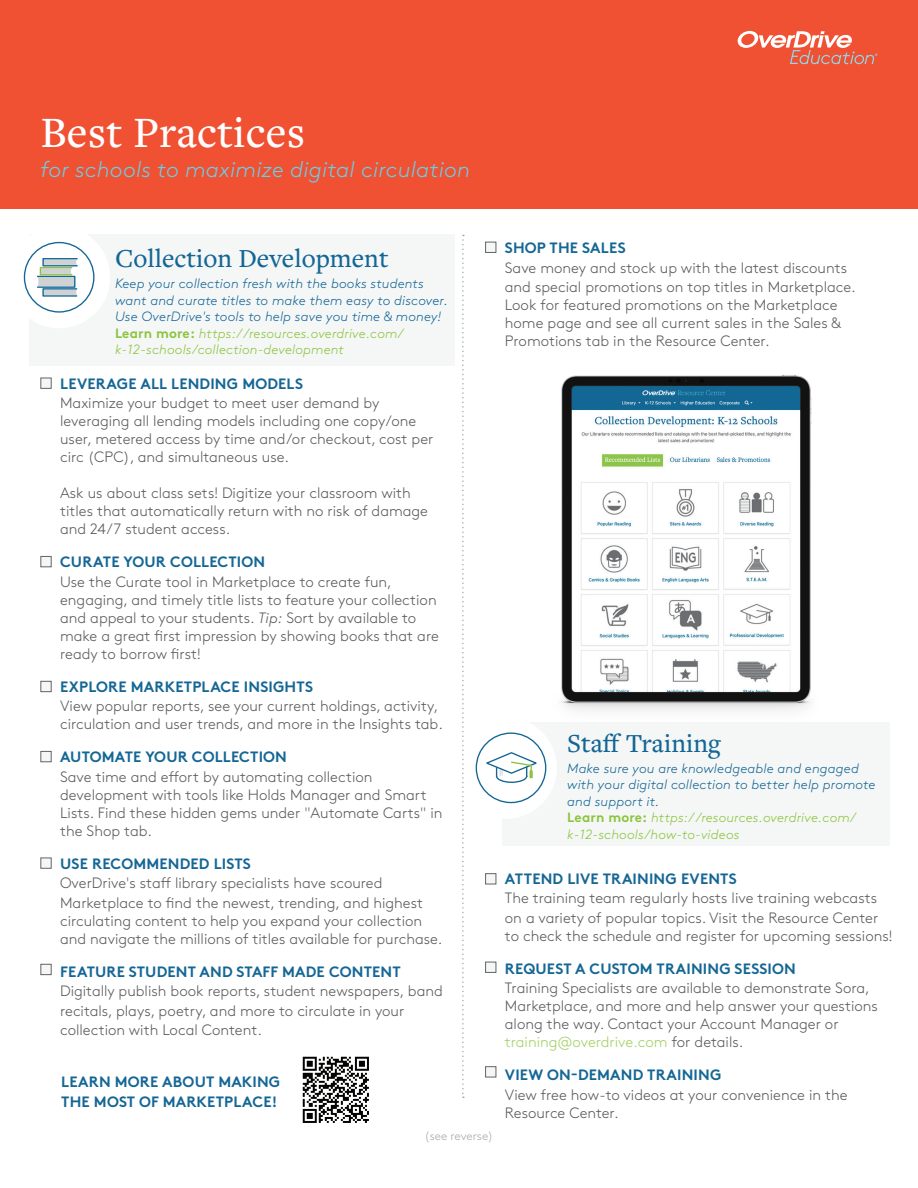
<style>
.page{position:relative;width:918px;height:1188px;background:#fff}
.page>*{position:absolute;margin:0;border:0;box-sizing:border-box;transform-origin:0 0}
.t1{font:500 45px "Freight Text Pro";letter-spacing:.005em;color:#fff}
.t2{font:500 27px "Freight Text Pro";color:#146695}
.t3{font:italic 300 22.5px "Brown Std";letter-spacing:.01em;color:#6ecbe2}
.t4{font:300 15px/18px "Brown Std";color:#57585a}
.t5{font:700 15px/19.5px "Brown Std";letter-spacing:.01em;color:#146695}
.t6{font:italic 300 13.5px/16.5px "Brown Std";letter-spacing:.01em;color:#146695}
.t7{font:300 12px "Brown Std";letter-spacing:-.005em;color:#a8a9ad}
.s1{font-weight:700;font-style:normal;color:#8cc43e}
.s2{color:#8cc43e}
.s3{font-style:italic}
.s4{color:#a2ce61}
</style>
<div class="page">
<div style="left:29px;top:235px;width:426px;height:131px;background:#f5f7f7"></div>
<div style="left:502px;top:722px;width:388px;height:124px;background:#f5f7f7"></div>
<div style="left:8px;top:226px;width:102px;height:102px;background:#fff;border-radius:50%"></div>
<div style="left:455px;top:717px;width:102px;height:102px;background:#fff;border-radius:50%"></div>
<div style="left:0;top:0;width:918px;height:208px;background:#f05132"></div>
<svg style="left:462px;top:235px;width:2px;height:863px"></svg>
<div style="left:41px;top:378px;width:10px;height:11px;background:#f5f7f7;border:1px solid #636366"></div>
<div style="left:41px;top:556px;width:10px;height:11px;background:#f5f7f7;border:1px solid #636366"></div>
<div style="left:41px;top:681px;width:10px;height:11px;background:#f5f7f7;border:1px solid #636366"></div>
<div style="left:41px;top:751px;width:10px;height:11px;background:#f5f7f7;border:1px solid #636366"></div>
<div style="left:41px;top:858px;width:10px;height:10px;background:#f5f7f7"></div>
<div style="left:41px;top:964px;width:10px;height:11px;background:#f5f7f7;border:1px solid #636366"></div>
<div style="left:485px;top:873px;width:11px;height:11px;background:#f5f7f7;border:1px solid #636366"></div>
<div style="left:485px;top:242px;width:11px;height:11px;background:#f5f7f7;border:1px solid #636366"></div>
<div style="left:485px;top:962px;width:11px;height:11px;background:#f5f7f7;border:1px solid #636366"></div>
<div style="left:485px;top:1066px;width:11px;height:11px;background:#f5f7f7;border:1px solid #636366"></div>
<img style="left:561px;top:375px;width:251px;height:336px">
<div style="left:24px;top:242px;width:71px;height:71px;border:1px solid #146696;border-radius:50%"></div>
<div style="left:42px;top:258px;width:36px;height:8px;border:1px solid #146696"></div>
<div style="left:37px;top:276px;width:38px;height:12px;border:1px solid #146696"></div>
<svg style="left:38px;top:259px;width:39px;height:37px"></svg>
<hr style="left:40px;top:269px;width:31px;height:1px;background:#d0d1d3">
<hr style="left:40px;top:270px;width:31px;height:1px;background:#d0d1d3">
<hr style="left:40px;top:271px;width:31px;height:1px;background:#d0d1d3">
<hr style="left:40px;top:272px;width:31px;height:1px;background:#d0d1d3">
<div style="left:40px;top:267px;width:32px;height:8px;border:1px solid #8bc33f"></div>
<div style="left:476px;top:732px;width:70px;height:71px;border:1px solid #146696;border-radius:50%"></div>
<svg style="left:486px;top:752px;width:51px;height:31px"></svg>
<img style="left:302px;top:1056px;width:67px;height:67px">
<svg style="left:737px;top:31px;width:141px;height:33px"></svg>
<h1 class="t1" style="left:40px;top:103px;width:266px">Best Practices</h1>
<h3 class="t3" style="left:40px;top:157px;width:431px">for schools to maximize digital circulation</h3>
<h2 class="t2" style="left:115px;top:241px;width:275px">Collection Development</h2>
<p class="t6" style="left:115px;top:275px;width:334px">Keep your collection fresh with the books students want and curate titles to make them easy to discover.<br>Use OverDrive's tools to help save you time &amp; money!<br><span class="s1">Learn more:</span> <span class="s2">https://resources.overdrive.com/ k-12-schools/collection-development</span></p>
<p class="t5" style="left:60px;top:374px;width:245px">LEVERAGE ALL LENDING MODELS</p>
<p class="t4" style="left:60px;top:394px;width:375px">Maximize your budget to meet user demand by leveraging all lending models including one copy/one user, metered access by time and/or checkout, cost per circ (CPC), and simultaneous use.</p>
<p class="t4" style="left:60px;top:484px;width:369px">Ask us about class sets! Digitize your classroom with titles that automatically return with no risk of damage and 24/7 student access.</p>
<p class="t5" style="left:60px;top:552px;width:206px">CURATE YOUR COLLECTION</p>
<p class="t4" style="left:60px;top:573px;width:380px">Use the Curate tool in Marketplace to create fun, engaging, and timely title lists to feature your collection and appeal to your students. <span class="s3">Tip:</span> Sort by available to make a great first impression by showing books that are ready to borrow first!</p>
<p class="t5" style="left:60px;top:677px;width:254px">EXPLORE MARKETPLACE INSIGHTS</p>
<p class="t4" style="left:60px;top:697px;width:384px">View popular reports, see your current holdings, activity, circulation and user trends, and more in the Insights tab.</p>
<p class="t5" style="left:60px;top:747px;width:228px">AUTOMATE YOUR COLLECTION</p>
<p class="t4" style="left:60px;top:768px;width:384px">Save time and effort by automating collection development with tools like Holds Manager and Smart Lists. Find these hidden gems under "Automate Carts" in the Shop tab.</p>
<p class="t5" style="left:60px;top:854px;width:192px">USE RECOMMENDED LISTS</p>
<p class="t4" style="left:60px;top:873px;width:364px;line-height:19.5px">OverDrive's staff library specialists have scoured<br>Marketplace to find the newest, trending, and highest</p>
<p class="t4" style="left:60px;top:912px;width:384px">circulating content to help you expand your collection and navigate the millions of titles available for purchase.</p>
<p class="t5" style="left:60px;top:962px;width:342px">FEATURE STUDENT AND STAFF MADE CONTENT</p>
<p class="t4" style="left:60px;top:981px;width:384px;line-height:19.5px">Digitally publish book reports, student newspapers, band recitals, plays, poetry, and more to circulate in your collection with Local Content.</p>
<p class="t5" style="left:61px;top:1072px;width:221px">LEARN MORE ABOUT MAKING<br>THE MOST OF MARKETPLACE!</p>
<p class="t7" style="left:425px;top:1129px;width:70px">(see reverse)</p>
<p class="t5" style="left:505px;top:238px;width:122px">SHOP THE SALES</p>
<p class="t4" style="left:505px;top:258px;width:352px;line-height:19.5px">Save money and stock up with the latest discounts and special promotions on top titles in Marketplace.</p>
<p class="t4" style="left:505px;top:296px;width:338px">Look for featured promotions on the Marketplace home page and see all current sales in the Sales &amp;<br>Promotions tab in the Resource Center.</p>
<h2 class="t2" style="left:567px;top:725px;width:155px">Staff Training</h2>
<p class="t6" style="left:567px;top:760px;width:310px">Make sure you are knowledgeable and engaged with your digital collection to better help promote and support it.<br><span class="s1">Learn more:</span> <span class="s2">https://resources.overdrive.com/ k-12-schools/how-to-videos</span></p>
<p class="t5" style="left:505px;top:869px;width:233px">ATTEND LIVE TRAINING EVENTS</p>
<p class="t4" style="left:505px;top:888px;width:375px;line-height:19.5px">The training team regularly hosts live training webcasts on a variety of popular topics. Visit the Resource Center</p>
<p class="t4" style="left:505px;top:927px;width:389px">to check the schedule and register for upcoming sessions!</p>
<p class="t5" style="left:505px;top:959px;width:292px">REQUEST A CUSTOM TRAINING SESSION</p>
<p class="t4" style="left:505px;top:979px;width:374px">Training Specialists are available to demonstrate Sora, Marketplace, and more and help answer your questions along the way. Contact your Account Manager or <span class="s4">training@overdrive.com</span> for details.</p>
<p class="t5" style="left:505px;top:1065px;width:218px">VIEW ON-DEMAND TRAINING</p>
<p class="t4" style="left:505px;top:1086px;width:344px">View free how-to videos at your convenience in the<br>Resource Center.</p>
</div>
